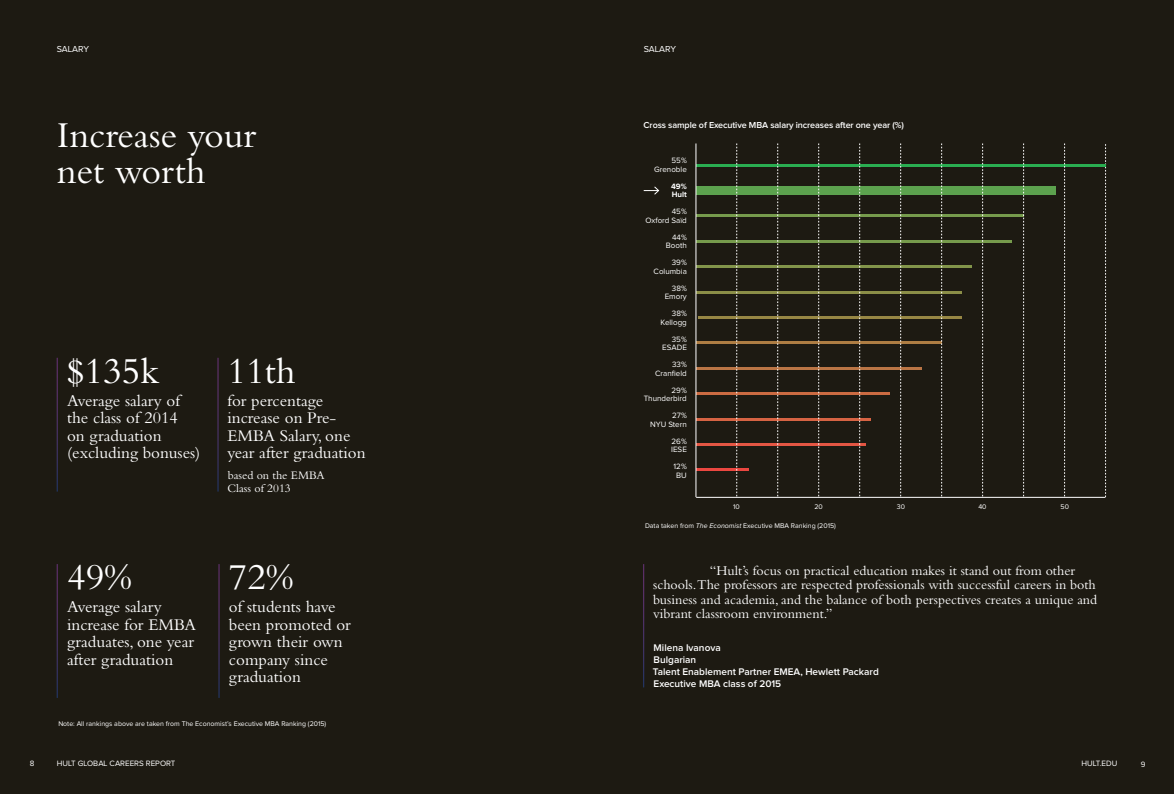
<style>
.page{position:relative;width:1174px;height:794px;background:#fff}
.page>*{position:absolute;margin:0;border:0;box-sizing:border-box;transform-origin:0 0}
.t1{font:38px/36px "Bembo";color:#fff}
.t2{font:17px/17.5px "Bembo";color:#fff}
.t3{font:14px/14.5px "Bembo";color:#fff}
.t4{font:12px/12.5px "Bembo";color:#fff}
.t5{font:600 10px/12px "Proxima Nova";color:#fff}
.t6{font:600 9px "Proxima Nova";letter-spacing:-.01em;color:#fff}
.t7{font:9px "Proxima Nova";color:#fff}
.t8{font:8px/8.5px "Proxima Nova";color:#fff;text-align:right}
.t9{font:700 8px/8.5px "Proxima Nova";color:#fff}
.t10{font:7px "Proxima Nova";color:#fff}
.s1{font-style:italic}
</style>
<div class="page">
<div style="left:587px;top:0;width:587px;height:794px;background:#1d1a12"></div>
<div style="left:0;top:0;width:587px;height:794px;background:#1d1a12"></div>
<hr style="left:57px;top:564px;width:1px;height:134px;background:#fff">
<hr style="left:218px;top:564px;width:1px;height:134px;background:#fff">
<hr style="left:57px;top:358px;width:1px;height:133px;background:#fff">
<hr style="left:217px;top:358px;width:1px;height:133px;background:#fff">
<svg style="left:1105px;top:144px;width:1px;height:353px"></svg>
<hr style="left:696px;top:164px;width:409px;height:2px;background:#2aad51">
<div style="left:696px;top:186px;width:360px;height:9px;background:#5ca24e"></div>
<hr style="left:696px;top:214px;width:327px;height:3px;background:#769b4c">
<hr style="left:696px;top:240px;width:315px;height:3px;background:#769b4c">
<hr style="left:696px;top:265px;width:275px;height:3px;background:#82944a">
<hr style="left:696px;top:291px;width:266px;height:2px;background:#8b8e47">
<hr style="left:698px;top:316px;width:264px;height:2px;background:#978744">
<hr style="left:696px;top:341px;width:245px;height:3px;background:#ae7d43">
<hr style="left:696px;top:367px;width:225px;height:3px;background:#ba7545">
<hr style="left:696px;top:392px;width:194px;height:3px;background:#cb6b42">
<hr style="left:696px;top:418px;width:174px;height:2px;background:#d66343">
<hr style="left:696px;top:443px;width:169px;height:3px;background:#e35643">
<hr style="left:696px;top:468px;width:52px;height:3px;background:#eb4740">
<svg style="left:777px;top:143px;width:1px;height:353px"></svg>
<svg style="left:982px;top:143px;width:1px;height:353px"></svg>
<svg style="left:736px;top:143px;width:1px;height:353px"></svg>
<svg style="left:941px;top:143px;width:1px;height:353px"></svg>
<svg style="left:900px;top:143px;width:1px;height:353px"></svg>
<svg style="left:1023px;top:143px;width:1px;height:353px"></svg>
<svg style="left:1064px;top:143px;width:1px;height:353px"></svg>
<svg style="left:818px;top:143px;width:1px;height:353px"></svg>
<svg style="left:859px;top:143px;width:1px;height:353px"></svg>
<hr style="left:696px;top:497px;width:409px;height:1px;background:#fff">
<hr style="left:695px;top:143px;width:1px;height:354px;background:#fff">
<hr style="left:643px;top:564px;width:1px;height:123px;background:#fff">
<svg style="left:643px;top:186px;width:17px;height:9px"></svg>
<p class="t7" style="left:57px;top:45px;width:34px">SALARY</p>
<p class="t7" style="left:643px;top:45px;width:34px">SALARY</p>
<h1 class="t1" style="left:57px;top:116px;width:201px">Increase your net worth</h1>
<h1 class="t1" style="left:67px;top:352px;width:94px">$135k</h1>
<p class="t2" style="left:67px;top:391px;width:135px">Average salary of the class of 2014<br>on graduation (excluding bonuses)</p>
<h1 class="t1" style="left:227px;top:352px;width:70px">11th</h1>
<p class="t2" style="left:227px;top:391px;width:140px">for percentage increase on Pre-<br>EMBA Salary, one year after graduation</p>
<p class="t4" style="left:227px;top:469px;width:99px">based on the EMBA<br>Class of 2013</p>
<h1 class="t1" style="left:229px;top:558px;width:66px">72%</h1>
<p class="t2" style="left:229px;top:598px;width:123px">of students have been promoted or grown their own company since graduation</p>
<p class="t10" style="left:58px;top:720px;width:269px">Note: All rankings above are taken from The Economist’s Executive MBA Ranking (2015)</p>
<h1 class="t1" style="left:67px;top:558px;width:66px">49%</h1>
<p class="t2" style="left:67px;top:598px;width:130px">Average salary increase for EMBA graduates, one year after graduation</p>
<p class="t6" style="left:643px;top:121px;width:262px">Cross sample of Executive MBA salary increases after one year (%)</p>
<p class="t8" style="left:654px;top:157px;width:34px">55%<br>Grenoble</p>
<p class="t9" style="left:671px;top:182px;width:17px">49%<br>Hult</p>
<p class="t8" style="left:645px;top:208px;width:43px">45%<br>Oxford Saïd</p>
<p class="t8" style="left:666px;top:233px;width:22px">44%<br>Booth</p>
<p class="t8" style="left:653px;top:259px;width:35px">39%<br>Columbia</p>
<p class="t8" style="left:664px;top:284px;width:24px">38%<br>Emory</p>
<p class="t8" style="left:660px;top:310px;width:28px">38%<br>Kellogg</p>
<p class="t8" style="left:662px;top:335px;width:26px">35%<br>ESADE</p>
<p class="t8" style="left:655px;top:361px;width:33px">33%<br>Cranfield</p>
<p class="t8" style="left:643px;top:386px;width:45px">29%<br>Thunderbird</p>
<p class="t8" style="left:650px;top:412px;width:38px">27%<br>NYU Stern</p>
<p class="t8" style="left:671px;top:437px;width:17px;text-align:left">26%<br>IESE</p>
<p class="t8" style="left:673px;top:463px;width:15px;text-align:center">12%<br>BU</p>
<p class="t10" style="left:733px;top:503px;width:8px">10</p>
<p class="t10" style="left:814px;top:503px;width:10px">20</p>
<p class="t10" style="left:896px;top:503px;width:10px">30</p>
<p class="t10" style="left:978px;top:503px;width:10px">40</p>
<p class="t10" style="left:1060px;top:503px;width:10px">50</p>
<p class="t10" style="left:645px;top:522px;width:192px">Data taken from <span class="s1">The Economist</span> Executive MBA Ranking (2015)</p>
<p class="t3" style="left:653px;top:563px;width:445px;text-indent:57px">“Hult’s focus on practical education makes it stand out from other schools.The professors are respected professionals with successful careers in both business and academia, and the balance of both perspectives creates a unique and vibrant classroom environment.”</p>
<p class="t5" style="left:653px;top:642px;width:228px">Milena Ivanova<br>Bulgarian<br>Talent Enablement Partner EMEA, Hewlett Packard<br>Executive MBA class of 2015</p>
<p class="t8" style="left:30px;top:759px;width:6px">8</p>
<p class="t8" style="left:57px;top:759px;width:120px">HULT GLOBAL CAREERS REPORT</p>
<p class="t8" style="left:1081px;top:759px;width:37px">HULT.EDU</p>
<p class="t8" style="left:1140px;top:760px;width:6px">9</p>
</div>
